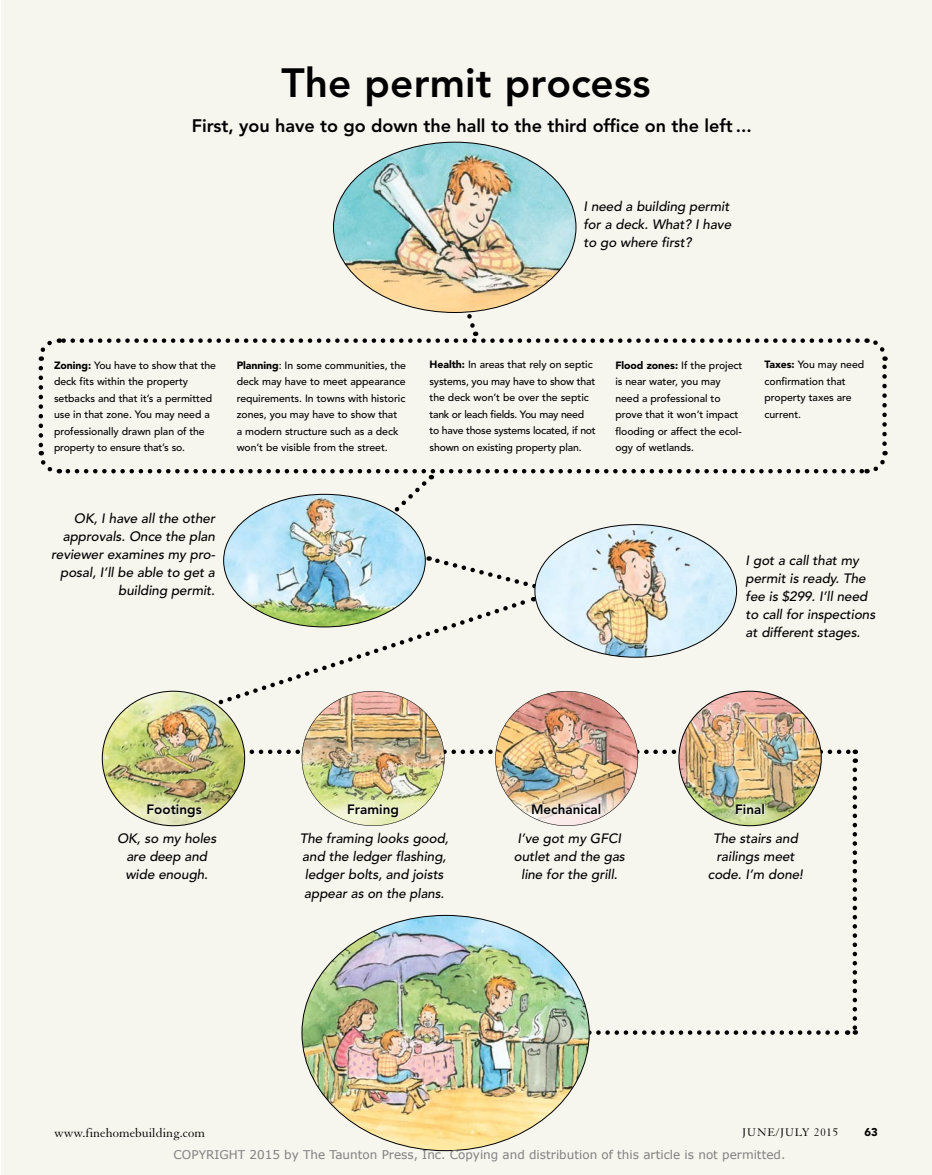
<style>
.page{position:relative;width:932px;height:1175px;background:#fff}
.page>*{position:absolute;margin:0;border:0;box-sizing:border-box;transform-origin:0 0}
.t1{font:800 40.5px "Avenir LT Std";letter-spacing:.005em;color:#000}
.t2{font:800 18px "Avenir LT Std";letter-spacing:-.005em;color:#000}
.t3{font:italic 500 13.5px/18px "Avenir LT Std";letter-spacing:-.005em;color:#000}
.t4{font:800 13.5px "Avenir LT Std";color:#000}
.t5{font:13.5px "Granjon LT Std";color:#000}
.t6{font:italic 500 13.2px "Avenir LT Std";letter-spacing:-.005em;color:#000}
.t7{font:12px "Verdana";color:#808080}
.t8{font:12px "Granjon LT Std";letter-spacing:.07em;color:#000}
.t9{font:900 11.25px "Avenir LT Std";color:#000}
.t10{font:500 10.5px/16.5px "Avenir LT Std";letter-spacing:-.005em;color:#000}
.s1{font-weight:900}
.s2{font-size:13.5px}
</style>
<div class="page">
<div style="left:2px;top:0;width:930px;height:1174px;background:#f6f5ee"></div>
<svg style="left:168px;top:607px;width:348px;height:84px"></svg>
<img style="left:333px;top:142px;width:243px;height:136px">
<img style="left:224px;top:607px;width:201px;height:20px">
<svg style="left:160px;top:691px;width:697px;height:343px"></svg>
<img style="left:679px;top:691px;width:142px;height:134px">
<img style="left:102px;top:691px;width:143px;height:134px">
<img style="left:537px;top:607px;width:197px;height:50px">
<img style="left:302px;top:915px;width:287px;height:235px">
<svg style="left:38px;top:368px;width:22px;height:106px"></svg>
<svg style="left:68px;top:451px;width:820px;height:156px"></svg>
<svg style="left:865px;top:338px;width:23px;height:106px"></svg>
<svg style="left:38px;top:278px;width:819px;height:83px"></svg>
<hr style="left:0;top:851px;width:1px;height:323px;background:#d24140">
<img style="left:148px;top:804px;width:54px;height:13px">
<img style="left:348px;top:804px;width:50px;height:13px">
<img style="left:532px;top:804px;width:69px;height:10px">
<img style="left:736px;top:804px;width:28px;height:10px">
<h1 class="t1" style="left:281px;top:59px;width:371px">The permit process</h1>
<h2 class="t2" style="left:192px;top:115px;width:561px">First, you have to go down the hall to the third office on the left ...</h2>
<p class="t3" style="left:583px;top:198px;width:149px">I need a building permit for a deck. What? I have to go where first?</p>
<p class="t10" style="left:54px;top:357px;width:164px"><span class="s1">Zoning:</span> You have to show that the deck fits within the property setbacks and that it’s a permitted use in that zone. You may need a professionally drawn plan of the property to ensure that’s so.</p>
<p class="t10" style="left:615px;top:357px;width:128px"><span class="s1">Flood zones:</span> If the project is near water, you may need a professional to prove that it won’t impact flooding or affect the ecol&shy;ogy of wetlands.</p>
<p class="t10" style="left:237px;top:357px;width:171px"><span class="s1">Planning</span>: In some communities, the deck may have to meet appearance requirements. In towns with historic zones, you may have to show that<br>a modern structure such as a deck won’t be visible from the street.</p>
<p class="t10" style="left:429px;top:357px;width:168px"><span class="s1">Health:</span> In areas that rely on septic systems, you may have to show that the deck won’t be over the septic tank or leach fields. You may need to have those systems located, if not shown on existing property plan.</p>
<p class="t10" style="left:764px;top:357px;width:101px"><span class="s1">Taxes:</span> You may need confirmation that property taxes are current.</p>
<p class="t3" style="left:51px;top:510px;width:165px;text-align:right">OK, I have all the other approvals. Once the plan reviewer examines my pro&shy;posal, I’ll be able to get a building permit.</p>
<p class="t3" style="left:745px;top:552px;width:131px">I got a call that my permit is ready. The fee is $299. I’ll need to call for inspections at different stages.</p>
<p class="t4" style="left:146px;top:801px;width:57px">Footings</p>
<p class="t4" style="left:347px;top:801px;width:53px">Framing</p>
<p class="t4" style="left:531px;top:801px;width:72px">Mechanical</p>
<p class="t4" style="left:735px;top:801px;width:31px">Final</p>
<p class="t3" style="left:117px;top:829px;width:101px;text-align:center">OK, so my holes are deep and wide enough.</p>
<p class="t3" style="left:300px;top:829px;width:150px">The framing looks good, and the ledger flashing, ledger bolts, and joists</p>
<p class="t6" style="left:304px;top:885px;width:141px"><span class="s2">appear as</span> on the plans.</p>
<p class="t3" style="left:514px;top:829px;width:113px;text-align:center">I’ve got my GFCI outlet and the gas line for the grill.</p>
<p class="t3" style="left:708px;top:829px;width:97px;text-align:center">The stairs and railings meet code. I’m done!</p>
<p class="t5" style="left:54px;top:1125px;width:152px">www.finehomebuilding.com</p>
<p class="t8" style="left:742px;top:1126px;width:97px">JUNE/JULY 2015</p>
<p class="t9" style="left:864px;top:1125px;width:15px">63</p>
<p class="t7" style="left:174px;top:1146px;width:613px">COPYRIGHT 2015 by The Taunton Press, Inc. Copying and distribution of this article is not permitted.</p>
</div>
